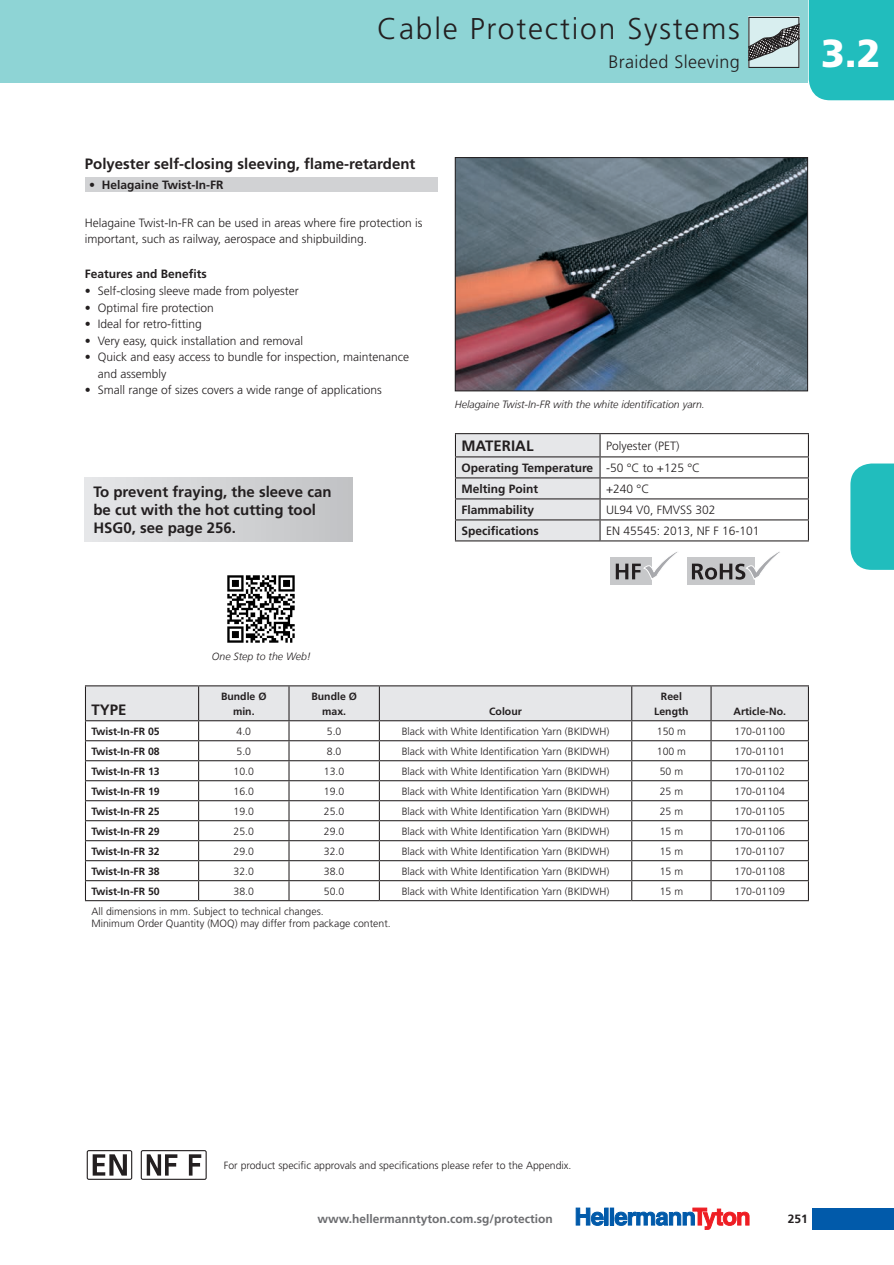
<style>
.page{position:relative;width:894px;height:1265px;background:#fff}
.page>*{position:absolute;margin:0;border:0;box-sizing:border-box;transform-origin:0 0}
.t1{font:900 39px "Frutiger LT";color:#fff}
.t2{font:300 30px "Frutiger LT";letter-spacing:.06em;color:#231f20}
.t3{font:300 18px "Frutiger LT";letter-spacing:.02em;color:#231f20}
.t4{font:700 15px/18px "Frutiger LT";color:#231f20}
.t5{font:300 12px/16.5px "Frutiger LT";color:#231f20}
.t6{font:700 12px "Frutiger LT";color:#231f20}
.t7{font:700 12px "Frutiger LT";color:#6c6d70}
.t8{font:300 10.5px/12.6px "Frutiger LT";color:#231f20}
.t9{font:700 10.5px/15px "Frutiger LT";color:#231f20;text-align:center}
.t10{font:italic 300 10.5px "Frutiger LT";color:#231f20}
.s1{font-weight:700}
</style>
<div class="page">
<div style="left:812px;top:1207px;width:82px;height:22px;background:#015aaa"></div>
<div style="left:605px;top:1207px;width:3px;height:18px;border:1px solid #015aaa"></div>
<div style="left:610px;top:1207px;width:4px;height:18px;border:1px solid #015aaa"></div>
<svg style="left:576px;top:1207px;width:28px;height:18px"></svg>
<svg style="left:614px;top:1207px;width:135px;height:22px"></svg>
<div style="left:0;top:0;width:808px;height:82px;background:#8ed4d5"></div>
<svg style="left:850px;top:463px;width:44px;height:107px;background:#2dc0c0"></svg>
<svg style="left:748px;top:17px;width:51px;height:51px;background:#9eaaab"></svg>
<img style="left:457px;top:159px;width:349px;height:230px">
<div style="left:455px;top:157px;width:353px;height:234px;border:1px solid #231f20"></div>
<svg style="left:141px;top:1150px;width:66px;height:30px"></svg>
<svg style="left:87px;top:1150px;width:45px;height:29px"></svg>
<div style="left:85px;top:177px;width:353px;height:15px;background:#d1d2d4"></div>
<hr style="left:85px;top:685px;width:114px;height:1px;background:#231f20">
<hr style="left:199px;top:685px;width:90px;height:1px;background:#231f20">
<hr style="left:289px;top:685px;width:90px;height:1px;background:#231f20">
<hr style="left:379px;top:685px;width:253px;height:1px;background:#231f20">
<hr style="left:632px;top:685px;width:79px;height:1px;background:#231f20">
<hr style="left:711px;top:685px;width:98px;height:1px;background:#231f20">
<svg style="left:85px;top:686px;width:724px;height:214px"></svg>
<hr style="left:85px;top:900px;width:114px;height:1px;background:#231f20">
<hr style="left:199px;top:900px;width:90px;height:1px;background:#231f20">
<hr style="left:289px;top:900px;width:90px;height:1px;background:#231f20">
<hr style="left:379px;top:900px;width:253px;height:1px;background:#231f20">
<hr style="left:632px;top:900px;width:79px;height:1px;background:#231f20">
<hr style="left:711px;top:900px;width:98px;height:1px;background:#231f20">
<hr style="left:455px;top:433px;width:145px;height:1px;background:#231f20">
<hr style="left:600px;top:433px;width:209px;height:1px;background:#231f20">
<svg style="left:455px;top:434px;width:354px;height:151px"></svg>
<div style="left:85px;top:477px;width:268px;height:64px;background:linear-gradient(to right,#e6e7e9,#c1c2c4)"></div>
<img style="left:227px;top:575px;width:68px;height:68px">
<div style="left:809px;top:0;width:85px;height:100px;background:#21bdbd"></div>
<h2 class="t2" style="left:377px;top:12px;width:364px">Cable Protection Systems</h2>
<h3 class="t3" style="left:608px;top:52px;width:133px">Braided Sleeving</h3>
<h3 class="t4" style="left:85px;top:154px;width:332px">Polyester self-closing sleeving, flame-retardent</h3>
<p class="t6" style="left:89px;top:178px;width:136px">• Helagaine Twist-In-FR</p>
<p class="t5" style="left:85px;top:214px;width:339px">Helagaine Twist-In-FR can be used in areas where fire protection is important, such as railway, aerospace and shipbuilding.</p>
<p class="t6" style="left:85px;top:266px;width:123px">Features and Benefits</p>
<p class="t5" style="left:85px;top:283px;width:215px">• Self-closing sleeve made from polyester</p>
<p class="t5" style="left:85px;top:299px;width:130px">• Optimal fire protection</p>
<p class="t5" style="left:85px;top:316px;width:118px">• Ideal for retro-fitting</p>
<p class="t5" style="left:85px;top:332px;width:220px">• Very easy, quick installation and removal</p>
<p class="t5" style="left:98px;top:349px;width:313px;text-indent:-13px">• Quick and easy access to bundle for inspection, maintenance and assembly</p>
<p class="t5" style="left:85px;top:382px;width:298px">• Small range of sizes covers a wide range of applications</p>
<h3 class="t4" style="left:93px;top:483px;width:240px">To prevent fraying, the sleeve can be cut with the hot cutting tool<br>HSG0, see page 256.</h3>
<p class="t10" style="left:455px;top:398px;width:251px">Helagaine Twist-In-FR with the white identification yarn.</p>
<h3 class="t4" style="left:461px;top:437px;width:74px">MATERIAL</h3>
<p class="t5" style="left:461px;top:435px;width:240px;line-height:22.2px;text-indent:145px">Polyester (PET)<br><span class="s1">Operating Temperature</span> -50 °C to +125 °C</p>
<p class="t6" style="left:461px;top:482px;width:78px">Melting Point</p>
<p class="t5" style="left:606px;top:481px;width:45px">+240 °C</p>
<p class="t6" style="left:461px;top:503px;width:74px">Flammability</p>
<p class="t5" style="left:606px;top:502px;width:111px">UL94 V0, FMVSS 302</p>
<p class="t6" style="left:461px;top:524px;width:79px">Specifications</p>
<p class="t5" style="left:606px;top:523px;width:155px">EN 45545: 2013, NF F 16-101</p>
<h1 class="t1" style="left:821px;top:30px;width:61px">3.2</h1>
<h3 class="t4" style="left:91px;top:700px;width:37px">TYPE</h3>
<p class="t10" style="left:212px;top:650px;width:100px">One Step to the Web!</p>
<p class="t9" style="left:221px;top:688px;width:47px">Bundle Ø min.</p>
<p class="t9" style="left:311px;top:688px;width:47px">Bundle Ø max.</p>
<p class="t9" style="left:489px;top:703px;width:34px">Colour</p>
<p class="t9" style="left:654px;top:688px;width:36px">Reel<br>Length</p>
<p class="t9" style="left:733px;top:703px;width:54px">Article-No.</p>
<p class="t9" style="left:91px;top:723px;width:70px">Twist-In-FR 05</p>
<p class="t8" style="left:236px;top:725px;width:16px">4.0</p>
<p class="t8" style="left:327px;top:725px;width:16px">5.0</p>
<p class="t8" style="left:402px;top:725px;width:209px">Black with White Identification Yarn (BKIDWH)</p>
<p class="t8" style="left:657px;top:725px;width:31px">150 m</p>
<p class="t8" style="left:735px;top:725px;width:52px">170-01100</p>
<p class="t9" style="left:91px;top:743px;width:70px">Twist-In-FR 08</p>
<p class="t8" style="left:236px;top:745px;width:16px">5.0</p>
<p class="t8" style="left:327px;top:745px;width:16px">8.0</p>
<p class="t8" style="left:402px;top:745px;width:209px">Black with White Identification Yarn (BKIDWH)</p>
<p class="t8" style="left:657px;top:745px;width:31px">100 m</p>
<p class="t8" style="left:735px;top:745px;width:52px">170-01101</p>
<p class="t9" style="left:91px;top:763px;width:70px">Twist-In-FR 13</p>
<p class="t8" style="left:234px;top:765px;width:22px">10.0</p>
<p class="t8" style="left:324px;top:765px;width:22px">13.0</p>
<p class="t8" style="left:402px;top:765px;width:209px">Black with White Identification Yarn (BKIDWH)</p>
<p class="t8" style="left:660px;top:765px;width:25px">50 m</p>
<p class="t8" style="left:735px;top:765px;width:52px">170-01102</p>
<p class="t9" style="left:91px;top:783px;width:70px">Twist-In-FR 19</p>
<p class="t8" style="left:234px;top:785px;width:22px">16.0</p>
<p class="t8" style="left:324px;top:785px;width:22px">19.0</p>
<p class="t8" style="left:402px;top:785px;width:209px">Black with White Identification Yarn (BKIDWH)</p>
<p class="t8" style="left:660px;top:785px;width:25px">25 m</p>
<p class="t8" style="left:735px;top:785px;width:52px">170-01104</p>
<p class="t9" style="left:91px;top:803px;width:70px">Twist-In-FR 25</p>
<p class="t8" style="left:234px;top:805px;width:22px">19.0</p>
<p class="t8" style="left:324px;top:805px;width:22px">25.0</p>
<p class="t8" style="left:402px;top:805px;width:209px">Black with White Identification Yarn (BKIDWH)</p>
<p class="t8" style="left:660px;top:805px;width:25px">25 m</p>
<p class="t8" style="left:735px;top:805px;width:52px">170-01105</p>
<p class="t9" style="left:91px;top:823px;width:70px">Twist-In-FR 29</p>
<p class="t8" style="left:234px;top:825px;width:22px">25.0</p>
<p class="t8" style="left:324px;top:825px;width:22px">29.0</p>
<p class="t8" style="left:402px;top:825px;width:209px">Black with White Identification Yarn (BKIDWH)</p>
<p class="t8" style="left:660px;top:825px;width:25px">15 m</p>
<p class="t8" style="left:735px;top:825px;width:52px">170-01106</p>
<p class="t9" style="left:91px;top:843px;width:70px">Twist-In-FR 32</p>
<p class="t8" style="left:234px;top:845px;width:22px">29.0</p>
<p class="t8" style="left:324px;top:845px;width:22px">32.0</p>
<p class="t8" style="left:402px;top:845px;width:209px">Black with White Identification Yarn (BKIDWH)</p>
<p class="t8" style="left:660px;top:845px;width:25px">15 m</p>
<p class="t8" style="left:735px;top:845px;width:52px">170-01107</p>
<p class="t9" style="left:91px;top:863px;width:70px">Twist-In-FR 38</p>
<p class="t8" style="left:234px;top:865px;width:22px">32.0</p>
<p class="t8" style="left:324px;top:865px;width:22px">38.0</p>
<p class="t8" style="left:402px;top:865px;width:209px">Black with White Identification Yarn (BKIDWH)</p>
<p class="t8" style="left:660px;top:865px;width:25px">15 m</p>
<p class="t8" style="left:735px;top:865px;width:52px">170-01108</p>
<p class="t9" style="left:91px;top:883px;width:70px">Twist-In-FR 50</p>
<p class="t8" style="left:234px;top:885px;width:22px">38.0</p>
<p class="t8" style="left:324px;top:885px;width:22px">50.0</p>
<p class="t8" style="left:402px;top:885px;width:209px">Black with White Identification Yarn (BKIDWH)</p>
<p class="t8" style="left:660px;top:885px;width:25px">15 m</p>
<p class="t8" style="left:735px;top:885px;width:52px">170-01109</p>
<p class="t8" style="left:91px;top:904px;width:301px">All dimensions in mm. Subject to technical changes.<br>Minimum Order Quantity (MOQ) may differ from package content.</p>
<p class="t8" style="left:224px;top:1159px;width:349px">For product specific approvals and specifications please refer to the Appendix.</p>
<p class="t7" style="left:318px;top:1211px;width:237px">www.hellermanntyton.com.sg/protection</p>
<p class="t6" style="left:788px;top:1211px;width:22px">251</p>
</div>
